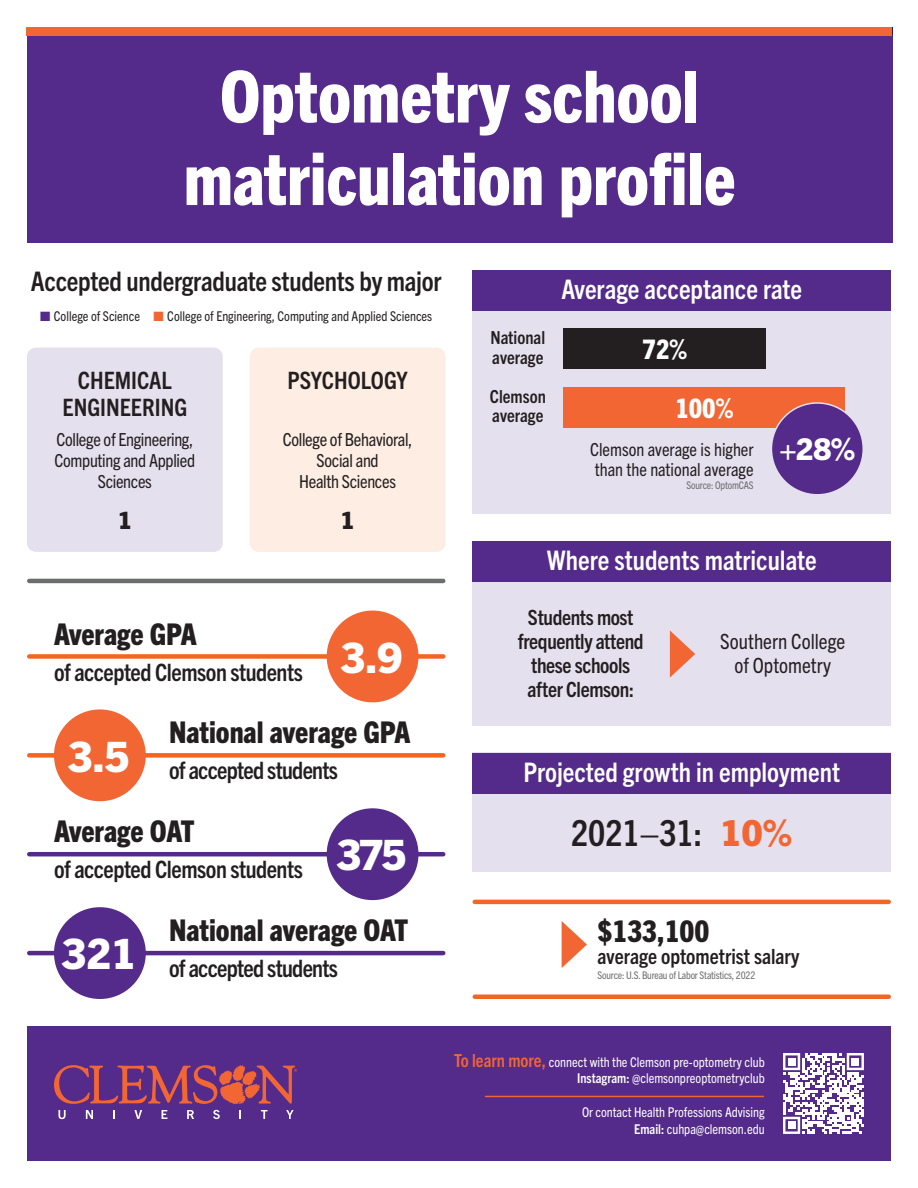
<style>
.page{position:relative;width:918px;height:1188px;background:#fff}
.page>*{position:absolute;margin:0;border:0;box-sizing:border-box;transform-origin:0 0}
.t1{font:800 condensed 72px/82.5px "Trade Gothic Next LT Pro";color:#fff;text-align:center}
.t2{font:700 condensed 36px "Trade Gothic Next LT Pro";color:#231f20}
.t3{font:800 condensed 30px "Trade Gothic Next LT Pro";color:#231f20}
.t4{font:800 30px "Trade Gothic Next LT Pro";color:#fff}
.t5{font:700 condensed 27px "Trade Gothic Next LT Pro";color:#fff}
.t6{font:700 condensed 27px "Trade Gothic Next LT Pro";letter-spacing:-.01em;color:#231f20}
.t7{font:800 condensed 27px "Trade Gothic Next LT Pro";color:#fff}
.t8{font:700 condensed 24px "Trade Gothic Next LT Pro";letter-spacing:-.02em;color:#231f20}
.t9{font:700 condensed 24px/27px "Trade Gothic Next LT Pro";color:#231f20;text-align:center}
.t10{font:800 24px "Trade Gothic Next LT Pro";color:#231f20}
.t11{font:700 condensed 21px/24px "Trade Gothic Next LT Pro";letter-spacing:-.015em;color:#231f20;text-align:center}
.t12{font:condensed 21px/24px "Trade Gothic Next LT Pro";color:#231f20;text-align:center}
.t13{font:condensed 18px/21px "Trade Gothic Next LT Pro";letter-spacing:-.015em;color:#231f20;text-align:center}
.t14{font:700 condensed 18px/19.5px "Trade Gothic Next LT Pro";color:#231f20}
.t15{font:condensed 13.5px/16.2px "Trade Gothic Next LT Pro";color:#fff;text-align:right}
.t16{font:condensed 13.5px "Trade Gothic Next LT Pro";color:#231f20}
.t17{font:condensed 10.5px "Trade Gothic Next LT Pro";letter-spacing:-.015em;color:#6c6d70}
.s1{color:#542a8b}
.s2{color:#f26633}
.s3{font-weight:800;font-stretch:normal;color:#f26633}
.s4{font-weight:700;font-size:18px;color:#f26633}
.s5{font-weight:700}
</style>
<div class="page">
<div style="left:472px;top:541px;width:419px;height:185px;background:#e5e0ee"></div>
<div style="left:472px;top:753px;width:419px;height:119px;background:#e5e0ee"></div>
<div style="left:472px;top:270px;width:419px;height:244px;background:#e5e0ee"></div>
<div style="left:27px;top:1026px;width:864px;height:135px;background:#542a8b"></div>
<svg style="left:54px;top:1065px;width:243px;height:54px"></svg>
<div style="left:27px;top:36px;width:865px;height:207px;background:#542a8b"></div>
<div style="left:472px;top:270px;width:419px;height:40px;background:#542a8b"></div>
<div style="left:472px;top:753px;width:419px;height:40px;background:#542a8b"></div>
<div style="left:27px;top:27px;width:865px;height:9px;background:#f26633"></div>
<div style="left:563px;top:387px;width:282px;height:41px;background:#f26633"></div>
<div style="left:563px;top:329px;width:203px;height:40px;background:#231f20"></div>
<div style="left:771px;top:403px;width:92px;height:92px;background:#542a8b;border-radius:50%"></div>
<div style="left:771px;top:402px;width:93px;height:94px;border:2px solid #e5e0ee;border-radius:50%"></div>
<div style="left:29px;top:654px;width:414px;height:5px;background:#f36621"></div>
<div style="left:327px;top:611px;width:91px;height:91px;background:#f26633;border-radius:50%"></div>
<hr style="left:475px;top:900px;width:414px;height:4px;background:#f36621">
<div style="left:475px;top:994px;width:414px;height:5px;background:#f36621"></div>
<div style="left:29px;top:753px;width:414px;height:5px;background:#f36621"></div>
<div style="left:54px;top:709px;width:92px;height:92px;background:#f26633;border-radius:50%"></div>
<div style="left:472px;top:541px;width:419px;height:41px;background:#542a8b"></div>
<svg style="left:562px;top:921px;width:25px;height:47px"></svg>
<svg style="left:670px;top:630px;width:25px;height:48px"></svg>
<hr style="left:29px;top:852px;width:414px;height:4px;background:#542a8b">
<div style="left:327px;top:808px;width:91px;height:92px;background:#542a8b;border-radius:50%"></div>
<hr style="left:29px;top:951px;width:414px;height:4px;background:#542a8b">
<div style="left:54px;top:907px;width:92px;height:92px;background:#542a8b;border-radius:50%"></div>
<div style="left:27px;top:348px;width:196px;height:204px;background:#e5e0ee;border-radius:9px"></div>
<div style="left:250px;top:348px;width:196px;height:204px;background:#fdede3;border-radius:9px"></div>
<hr style="left:29px;top:579px;width:414px;height:4px;background:#6c6d70">
<hr style="left:486px;top:1096px;width:277px;height:1px;background:#f26633">
<svg style="left:783px;top:1053px;width:81px;height:81px"></svg>
<div style="left:788px;top:1058px;width:7px;height:7px;background:#fff"></div>
<div style="left:852px;top:1058px;width:7px;height:7px;background:#fff"></div>
<div style="left:788px;top:1122px;width:7px;height:7px;background:#fff"></div>
<h1 class="t1" style="left:184px;top:51px;width:553px">Optometry school matriculation profile</h1>
<h3 class="t6" style="left:31px;top:263px;width:412px">Accepted undergraduate students by major</h3>
<p class="t16" style="left:40px;top:307px;width:393px"><span class="s1">■</span> College of Science <span class="s2">■</span> College of Engineering, Computing and Applied Sciences</p>
<h3 class="t9" style="left:63px;top:365px;width:126px">CHEMICAL<br>ENGINEERING</h3>
<h3 class="t13" style="left:55px;top:428px;width:142px">College of Engineering,<br>Computing and Applied<br>Sciences</h3>
<h3 class="t10" style="left:118px;top:504px;width:16px">1</h3>
<h3 class="t9" style="left:288px;top:365px;width:121px">PSYCHOLOGY</h3>
<h3 class="t13" style="left:283px;top:428px;width:131px">College of Behavioral,<br>Social and<br>Health Sciences</h3>
<h3 class="t10" style="left:340px;top:504px;width:16px">1</h3>
<h3 class="t3" style="left:54px;top:613px;width:144px">Average GPA</h3>
<h3 class="t8" style="left:54px;top:655px;width:350px">of accepted Clemson students <sup>3.9</sup></h3>
<h3 class="t3" style="left:169px;top:712px;width:243px">National average GPA</h3>
<h3 class="t8" style="left:68px;top:754px;width:271px"><sup>3.5</sup> of accepted students</h3>
<h3 class="t3" style="left:54px;top:811px;width:142px">Average OAT</h3>
<h3 class="t8" style="left:54px;top:853px;width:354px">of accepted Clemson students <sup>375</sup></h3>
<h3 class="t3" style="left:169px;top:910px;width:241px">National average OAT</h3>
<h3 class="t8" style="left:62px;top:952px;width:278px"><sup>321</sup> of accepted students</h3>
<h3 class="t14" style="left:491px;top:327px;width:56px">National average</h3>
<h3 class="t14" style="left:490px;top:385px;width:57px">Clemson average</h3>
<h3 class="t5" style="left:561px;top:271px;width:242px">Average acceptance rate</h3>
<h3 class="t7" style="left:643px;top:331px;width:46px">72%</h3>
<h3 class="t7" style="left:675px;top:390px;width:59px">100%</h3>
<h3 class="t13" style="left:590px;top:439px;width:165px;line-height:19.5px;text-align:left">Clemson average is higher than the national average</h3>
<p class="t17" style="left:686px;top:478px;width:69px">Source: OptomCAS</p>
<h3 class="t4" style="left:779px;top:429px;width:78px">+28%</h3>
<h3 class="t5" style="left:547px;top:542px;width:271px">Where students matriculate</h3>
<h3 class="t11" style="left:518px;top:604px;width:127px">Students most frequently attend these schools after Clemson:</h3>
<h3 class="t12" style="left:720px;top:628px;width:127px">Southern College of Optometry</h3>
<h3 class="t5" style="left:523px;top:753px;width:318px">Projected growth in employment</h3>
<h2 class="t2" style="left:571px;top:809px;width:223px">2021–31: <span class="s3">10%</span></h2>
<h3 class="t3" style="left:597px;top:910px;width:114px">$133,100</h3>
<h3 class="t11" style="left:597px;top:943px;width:204px">average optometrist salary</h3>
<p class="t17" style="left:597px;top:968px;width:159px">Source: U.S. Bureau of Labor Statistics, 2022</p>
<p class="t15" style="left:454px;top:1053px;width:312px"><span class="s4">To learn more,</span> connect with the Clemson pre-optometry club<br><span class="s5">Instagram:</span> @clemsonpreoptometryclub</p>
<p class="t15" style="left:582px;top:1103px;width:184px">Or contact Health Professions Advising<br><span class="s5">Email:</span> cuhpa@clemson.edu</p>
</div>
